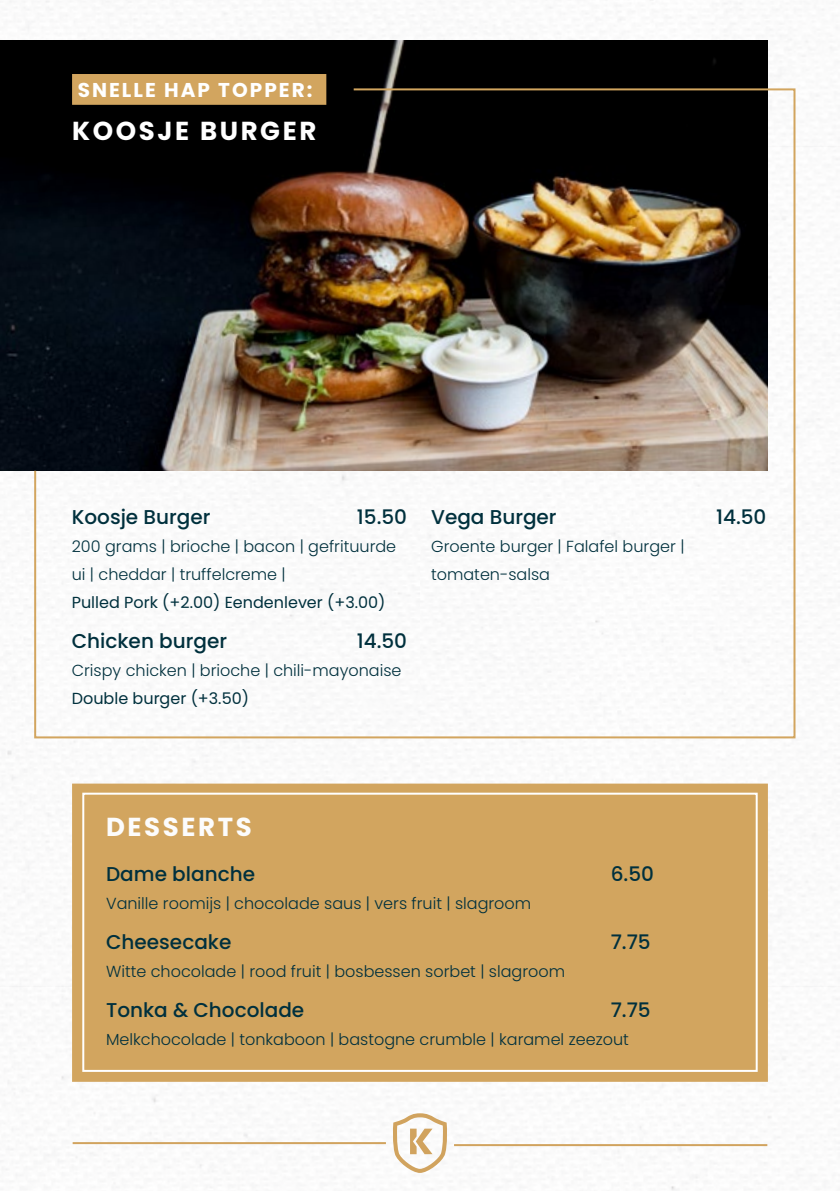
<style>
.page{position:relative;width:840px;height:1191px;background:#fff}
.page>*{position:absolute;margin:0;border:0;box-sizing:border-box;transform-origin:0 0}
.t1{font:700 26px "Poppins";letter-spacing:.1em;color:#fff}
.t2{font:700 26px "Poppins";letter-spacing:.1em;color:#fcfcfc}
.t3{font:500 20px "Poppins";color:#00303d}
.t4{font:700 20px "Poppins";letter-spacing:.1em;color:#fff}
.t5{font:300 16px/28px "Poppins";color:#00303d}
.t6{font:16px "Poppins";color:#00303d}
</style>
<div class="page">
<svg style="left:393px;top:1113px;width:54px;height:60px"></svg>
<hr style="left:73px;top:1142px;width:313px;height:2px;background:#d1a35e">
<hr style="left:454px;top:1144px;width:312px;height:2px;background:#d1a35e">
<div style="left:72px;top:783px;width:695px;height:298px;background:#d2a55f;border:2px solid #d2a55f"></div>
<div style="left:82px;top:792px;width:675px;height:279px;border:2px solid #fff"></div>
<img style="left:0;top:40px;width:767px;height:431px">
<div style="left:72px;top:74px;width:254px;height:31px;background:#d2a55f"></div>
<img style="left:33px;top:87px;width:763px;height:652px">
<p class="t4" style="left:78px;top:79px;width:236px">SNELLE HAP TOPPER:</p>
<h1 class="t1" style="left:72px;top:116px;width:246px">KOOSJE BURGER</h1>
<p class="t3" style="left:72px;top:505px;width:140px">Koosje Burger</p>
<p class="t3" style="left:356px;top:505px;width:52px">15.50</p>
<p class="t5" style="left:72px;top:532px;width:326px">200 grams | brioche | bacon | gefrituurde ui | cheddar | truffelcreme |</p>
<p class="t6" style="left:72px;top:593px;width:315px">Pulled Pork (+2.00) Eendenlever (+3.00)</p>
<p class="t3" style="left:72px;top:629px;width:157px">Chicken burger</p>
<p class="t3" style="left:356px;top:629px;width:52px">14.50</p>
<p class="t5" style="left:72px;top:656px;width:331px">Crispy chicken | brioche | chili-mayonaise</p>
<p class="t6" style="left:72px;top:689px;width:179px">Double burger (+3.50)</p>
<p class="t3" style="left:431px;top:505px;width:127px">Vega Burger</p>
<p class="t3" style="left:715px;top:505px;width:52px">14.50</p>
<p class="t5" style="left:431px;top:532px;width:255px">Groente burger | Falafel burger | tomaten-salsa</p>
<h1 class="t2" style="left:106px;top:811px;width:147px">DESSERTS</h1>
<p class="t3" style="left:106px;top:862px;width:150px">Dame blanche</p>
<p class="t3" style="left:610px;top:862px;width:45px">6.50</p>
<p class="t5" style="left:106px;top:889px;width:426px">Vanille roomijs | chocolade saus | vers fruit | slagroom</p>
<p class="t3" style="left:106px;top:930px;width:127px">Cheesecake</p>
<p class="t3" style="left:610px;top:930px;width:42px">7.75</p>
<p class="t5" style="left:106px;top:957px;width:460px">Witte chocolade | rood fruit | bosbessen sorbet | slagroom</p>
<p class="t3" style="left:106px;top:998px;width:199px">Tonka &amp; Chocolade</p>
<p class="t3" style="left:610px;top:998px;width:42px">7.75</p>
<p class="t5" style="left:106px;top:1025px;width:524px">Melkchocolade | tonkaboon | bastogne crumble | karamel zeezout</p>
</div>
